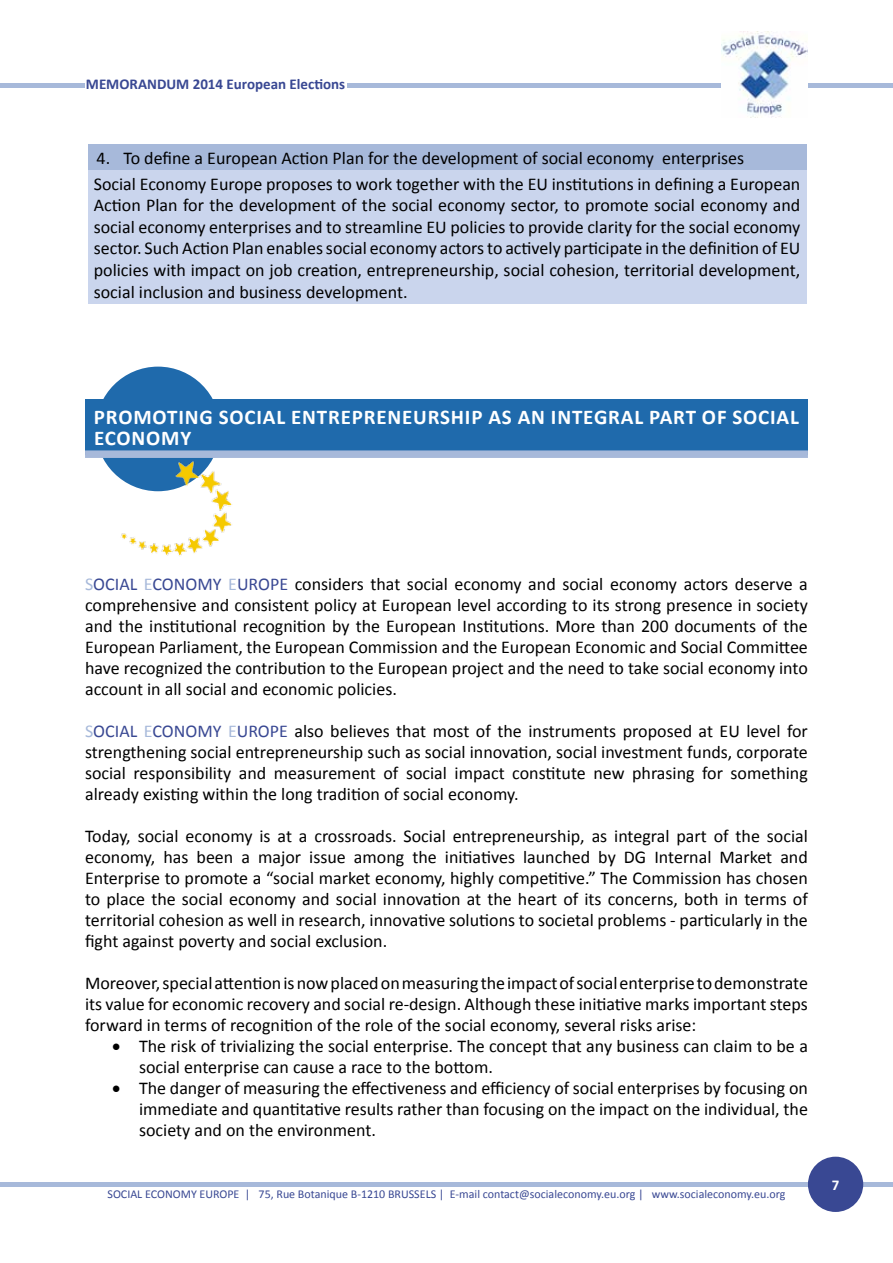
<style>
.page{position:relative;width:893px;height:1263px;background:#fff}
.page>*{position:absolute;margin:0;border:0;box-sizing:border-box;transform-origin:0 0}
.t1{font:700 21px/21.8px "Calibri";letter-spacing:.04em;color:#fff}
.t2{font:18px/21px "Calibri";color:#000;text-align:justify}
.t3{font:700 15px "Calibri";color:#394893}
.t4{font:700 15px "Calibri";color:#fff}
.t5{font:12px "Calibri";color:#394893}
.s1{color:#a7b9da}
.s2{color:#394893}
</style>
<div class="page">
<hr style="left:0;top:1182px;width:893px;height:4px;background:#a7b9da">
<div style="left:808px;top:1157px;width:55px;height:55px;background:#394893;border-radius:50%"></div>
<hr style="left:0;top:83px;width:893px;height:4px;background:#a7b9da">
<img style="left:721px;top:31px;width:87px;height:87px">
<div style="left:85px;top:63px;width:261px;height:40px;background:#fff"></div>
<div style="left:88px;top:145px;width:718px;height:25px;background:#a7b9da"></div>
<div style="left:88px;top:170px;width:718px;height:134px;background:#cad5ed"></div>
<div style="left:96px;top:367px;width:124px;height:124px;background:#1f6aac;border-radius:50%"></div>
<div style="left:85px;top:399px;width:723px;height:55px;background:#1f6aac"></div>
<div style="left:85px;top:450px;width:723px;height:8px;background:#a7b9da"></div>
<img style="left:103px;top:458px;width:129px;height:98px">
<p class="t3" style="left:86px;top:74px;width:261px">MEMORANDUM 2014 EUROPEAN ELECTIONS</p>
<p class="t2" style="left:94px;top:145px;width:708px;line-height:25.5px">4. To define a European Action Plan for the development of social economy enterprises<br>Social Economy Europe proposes to work together with the EU institutions in defining a European</p>
<p class="t2" style="left:94px;top:194px;width:708px;line-height:21.6px">Action Plan for the development of the social economy sector, to promote social economy and social economy enterprises and to streamline EU policies to provide clarity for the social economy sector. Such Action Plan enables social economy actors to actively participate in the definition of EU policies with impact on job creation, entrepreneurship, social cohesion, territorial development, social inclusion and business development.</p>
<p class="t1" style="left:94px;top:406px;width:707px">PROMOTI NG SOCIAL ENTREPRENEURSHIP AS AN INTEGRAL PART OF SOCIAL<br>ECONOMY</p>
<p class="t2" style="left:85px;top:574px;width:724px"><span class="s1">S</span><span class="s2">OCIAL</span> <span class="s1">E</span><span class="s2">CONOMY</span> <span class="s1">E</span><span class="s2">UROPE</span> considers that social economy and social economy actors deserve a comprehensive and consistent policy at European level according to its strong presence in society and the institutional recognition by the European Institutions. More than 200 documents of the European Parliament, the European Commission and the European Economic and Social Committee have recognized the contribution to the European project and the need to take social economy into account in all social and economic policies.</p>
<p class="t2" style="left:85px;top:721px;width:724px"><span class="s1">S</span><span class="s2">OCIAL</span> <span class="s1">E</span><span class="s2">CONOMY</span> <span class="s1">E</span><span class="s2">UROPE</span> also believes that most of the instruments proposed at EU level for strengthening social entrepreneurship such as social innovation, social investment funds, corporate social responsibility and measurement of social impact constitute new phrasing for something already existing within the long tradition of social economy.</p>
<p class="t2" style="left:85px;top:826px;width:724px">Today, social economy is at a crossroads. Social entrepreneurship, as integral part of the social economy, has been a major issue among the initiatives launched by DG Internal Market and Enterprise to promote a “social market economy, highly competitive.” The Commission has chosen to place the social economy and social innovation at the heart of its concerns, both in terms of territorial cohesion as well in research, innovative solutions to societal problems - particularly in the fight against poverty and social exclusion.</p>
<p class="t2" style="left:85px;top:973px;width:724px">Moreover, special attention is now placed on measuring the impact of social enterprise to demonstrate its value for economic recovery and social re-design. Although these initiative marks important steps forward in terms of recognition of the role of the social economy, several risks arise:</p>
<p class="t2" style="left:139px;top:1036px;width:670px;text-indent:-27px">• The risk of trivializing the social enterprise. The concept that any business can claim to be a social enterprise can cause a race to the bottom.</p>
<p class="t2" style="left:139px;top:1078px;width:670px;text-indent:-27px">• The danger of measuring the effectiveness and efficiency of social enterprises by focusing on immediate and quantitative results rather than focusing on the impact on the individual, the society and on the environment.</p>
<p class="t5" style="left:107px;top:1187px;width:679px">SOCIAL ECONOMY EUROPE | 75, Rue Botanique B-1210 BRUSSELS | E-mail contact@socialeconomy.eu.org | www.socialeconomy.eu.org</p>
<p class="t4" style="left:832px;top:1175px;width:9px">7</p>
</div>
